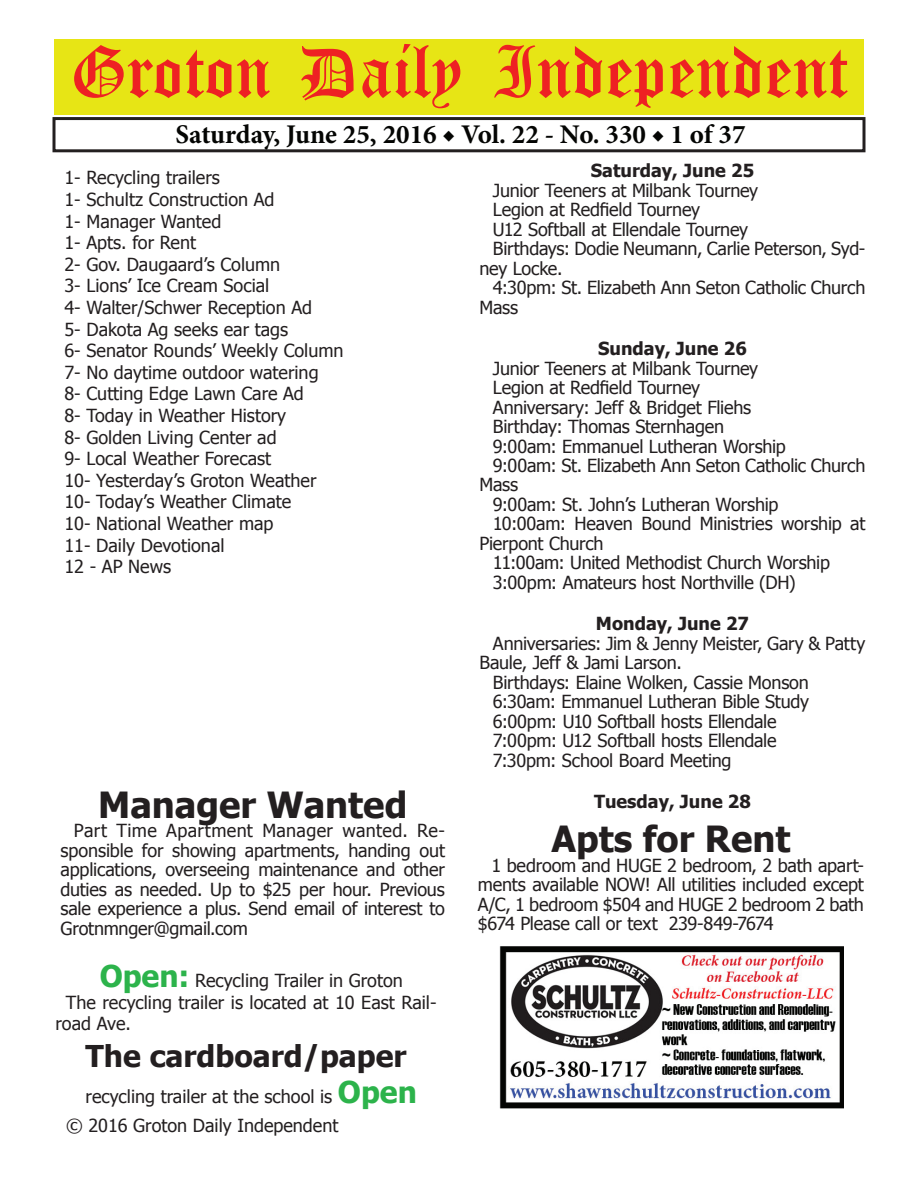
<style>
.page{position:relative;width:918px;height:1188px;background:#fff}
.page>*{position:absolute;margin:0;border:0;box-sizing:border-box;transform-origin:0 0}
.t1{font:54px "Old English Five";color:#ee2123}
.t2{font:700 36px "Tahoma";color:#231f20}
.t3{font:700 30px "Tahoma";color:#231f20}
.t4{font:700 27px "Minion Pro";color:#040503}
.t5{font:18px/21.6px "Tahoma";letter-spacing:-.01em;color:#231f20;text-align:justify}
.t6{font:700 18px "Tahoma";color:#231f20}
.s1{font-weight:700;font-size:30px;color:#2cb34b}
</style>
<div class="page">
<div style="left:52px;top:117px;width:814px;height:35px;border:3px solid #231f20"></div>
<div style="left:54px;top:40px;width:810px;height:75px;background:#e7e515"></div>
<img style="left:499px;top:946px;width:345px;height:163px">
<h1 class="t1" style="left:70px;top:47px;width:779px">Groton Daily Independent</h1>
<h3 class="t4" style="left:175px;top:116px;width:572px">Saturday, June 25, 2016 ◆ Vol. 22 - No. 330 ◆ 1 of 37</h3>
<p class="t5" style="left:64px;top:166px;width:281px;text-align:left">1- Recycling trailers<br>1- Schultz Construction Ad<br>1- Manager Wanted<br>1- Apts. for Rent<br>2- Gov. Daugaard’s Column<br>3- Lions’ Ice Cream Social<br>4- Walter/Schwer Reception Ad<br>5- Dakota Ag seeks ear tags<br>6- Senator Rounds’ Weekly Column<br>7- No daytime outdoor watering<br>8- Cutting Edge Lawn Care Ad<br>8- Today in Weather History<br>8- Golden Living Center ad<br>9- Local Weather Forecast<br>10- Yesterday’s Groton Weather<br>10- Today’s Weather Climate<br>10- National Weather map<br>11- Daily Devotional<br>12 - AP News</p>
<h2 class="t2" style="left:98px;top:780px;width:311px">Manager Wanted</h2>
<p class="t5" style="left:60px;top:820px;width:386px;line-height:19.5px;text-indent:14px">Part Time Apartment Manager wanted. Re&shy;sponsible for showing apartments, handing out applications, overseeing maintenance and other duties as needed. Up to $25 per hour. Previous sale experience a plus. Send email of interest to Grotnmnger@gmail.com</p>
<p class="t5" style="left:100px;top:969px;width:305px"><span class="s1">Open:</span> Recycling Trailer in Groton</p>
<p class="t5" style="left:66px;top:991px;width:372px">The recycling trailer is located at 10 East Rail-</p>
<p class="t5" style="left:56px;top:1012px;width:77px">road Ave.</p>
<h3 class="t3" style="left:86px;top:1035px;width:323px">The cardboard/paper</h3>
<p class="t5" style="left:86px;top:1085px;width:333px">recycling trailer at the school is <span class="s1">Open</span></p>
<p class="t5" style="left:66px;top:1114px;width:274px">© 2016 Groton Daily Independent</p>
<p class="t6" style="left:591px;top:158px;width:165px">Saturday, June 25</p>
<p class="t5" style="left:493px;top:179px;width:267px">Junior Teeners at Milbank Tourney</p>
<p class="t5" style="left:493px;top:198px;width:209px">Legion at Redfield Tourney</p>
<p class="t5" style="left:493px;top:218px;width:257px">U12 Softball at Ellendale Tourney</p>
<p class="t5" style="left:493px;top:237px;width:374px">Birthdays: Dodie Neumann, Carlie Peterson, Syd-</p>
<p class="t5" style="left:479px;top:257px;width:84px">ney Locke.</p>
<p class="t5" style="left:493px;top:276px;width:374px">4:30pm: St. Elizabeth Ann Seton Catholic Church</p>
<p class="t5" style="left:479px;top:296px;width:40px">Mass</p>
<p class="t6" style="left:598px;top:336px;width:150px">Sunday, June 26</p>
<p class="t5" style="left:493px;top:356px;width:267px">Junior Teeners at Milbank Tourney</p>
<p class="t5" style="left:493px;top:376px;width:209px">Legion at Redfield Tourney</p>
<p class="t5" style="left:493px;top:395px;width:260px">Anniversary: Jeff &amp; Bridget Fliehs</p>
<p class="t5" style="left:493px;top:415px;width:233px">Birthday: Thomas Sternhagen</p>
<p class="t5" style="left:493px;top:434px;width:294px">9:00am: Emmanuel Lutheran Worship</p>
<p class="t5" style="left:493px;top:454px;width:374px">9:00am: St. Elizabeth Ann Seton Catholic Church</p>
<p class="t5" style="left:479px;top:473px;width:40px">Mass</p>
<p class="t5" style="left:493px;top:493px;width:287px">9:00am: St. John’s Lutheran Worship</p>
<p class="t5" style="left:493px;top:512px;width:374px">10:00am: Heaven Bound Ministries worship at</p>
<p class="t5" style="left:479px;top:532px;width:126px">Pierpont Church</p>
<p class="t5" style="left:493px;top:551px;width:338px">11:00am: United Methodist Church Worship</p>
<p class="t5" style="left:493px;top:571px;width:304px">3:00pm: Amateurs host Northville (DH)</p>
<p class="t6" style="left:596px;top:611px;width:155px">Monday, June 27</p>
<p class="t5" style="left:493px;top:631px;width:374px">Anniversaries: Jim &amp; Jenny Meister, Gary &amp; Patty</p>
<p class="t5" style="left:479px;top:651px;width:204px">Baule, Jeff &amp; Jami Larson.</p>
<p class="t5" style="left:493px;top:670px;width:317px">Birthdays: Elaine Wolken, Cassie Monson</p>
<p class="t5" style="left:493px;top:690px;width:318px">6:30am: Emmanuel Lutheran Bible Study</p>
<p class="t5" style="left:493px;top:709px;width:285px">6:00pm: U10 Softball hosts Ellendale</p>
<p class="t5" style="left:493px;top:729px;width:285px">7:00pm: U12 Softball hosts Ellendale</p>
<p class="t5" style="left:493px;top:748px;width:240px">7:30pm: School Board Meeting</p>
<p class="t6" style="left:594px;top:788px;width:158px">Tuesday, June 28</p>
<h2 class="t2" style="left:551px;top:814px;width:241px">Apts for Rent</h2>
<p class="t5" style="left:478px;top:854px;width:388px;line-height:19.5px;text-indent:14px">1 bedroom and HUGE 2 bedroom, 2 bath apart&shy;ments available NOW! All utilities included except A/C, 1 bedroom $504 and HUGE 2 bedroom 2 bath $674 Please call or text 239-849-7674</p>
</div>
